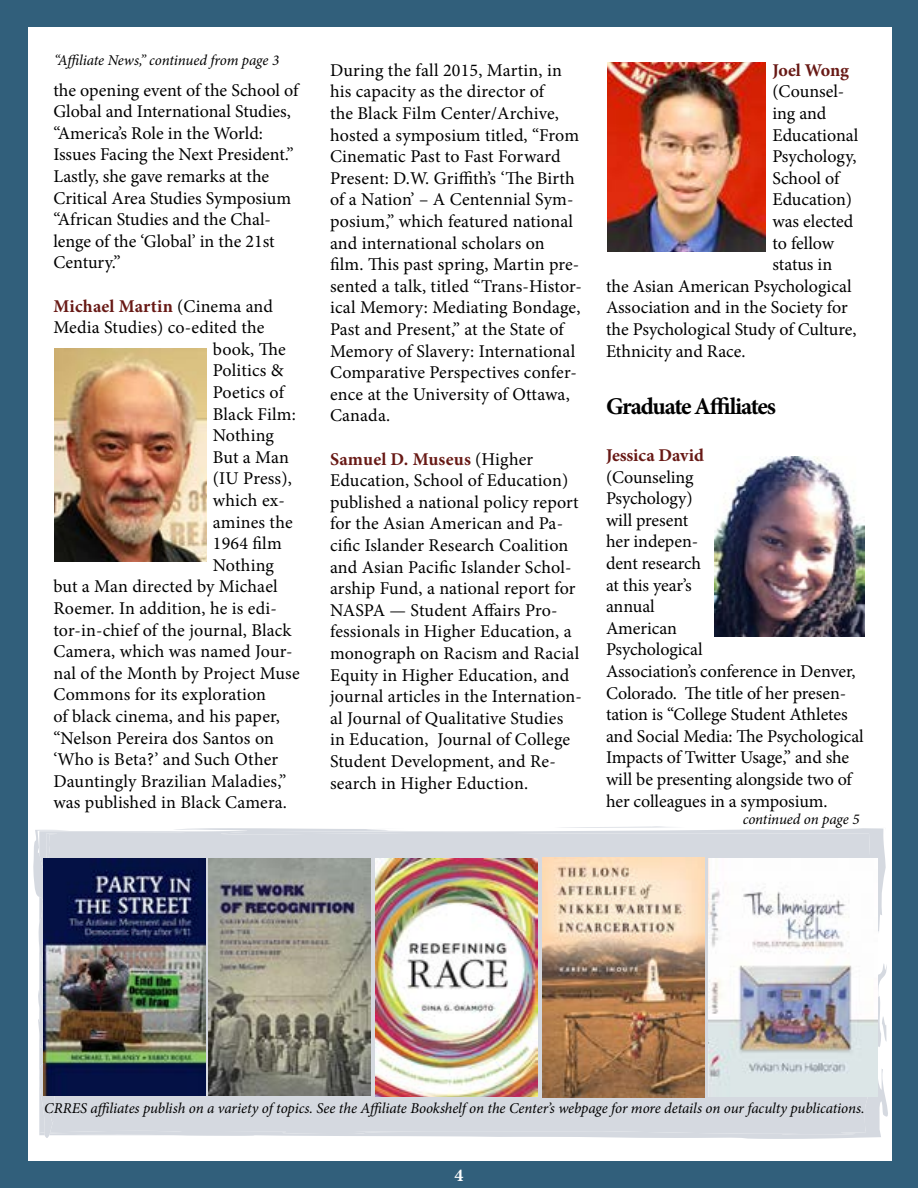
<style>
.page{position:relative;width:918px;height:1188px;background:#315f7b}
.page>*{position:absolute;margin:0;border:0;box-sizing:border-box;transform-origin:0 0}
.t1{font:700 24px "Minion Pro";letter-spacing:-.055em;color:#000}
.t2{font:18px/21.6px "Minion Pro";letter-spacing:.005em;color:#000}
.t3{font:700 18px "Minion Pro";color:#681915}
.t4{font:700 18px "Minion Pro";color:#fff}
.t5{font:italic 15px "Minion Pro";letter-spacing:-.01em;color:#000}
.s1{font-weight:400;color:#000}
.s2{font-weight:700;color:#681915}
</style>
<div class="page">
<div style="left:28px;top:27px;width:864px;height:1134px;background:#fff"></div>
<img style="left:54px;top:349px;width:152px;height:213px">
<img style="left:714px;top:457px;width:151px;height:179px">
<img style="left:608px;top:63px;width:158px;height:188px">
<svg style="left:70px;top:965px;width:818px;height:174px;background:#d5d9df"></svg>
<svg style="left:168px;top:828px;width:718px;height:137px;background:#d8dbe0"></svg>
<svg style="left:882px;top:1016px;width:4px;height:26px"></svg>
<svg style="left:89px;top:832px;width:98px;height:1px"></svg>
<svg style="left:561px;top:826px;width:112px;height:2px"></svg>
<svg style="left:33px;top:830px;width:37px;height:308px"></svg>
<img style="left:43px;top:858px;width:162px;height:237px">
<img style="left:375px;top:858px;width:162px;height:239px">
<img style="left:542px;top:858px;width:162px;height:239px">
<img style="left:208px;top:858px;width:162px;height:237px">
<img style="left:708px;top:859px;width:170px;height:238px">
<p class="t5" style="left:54px;top:50px;width:227px">“Affiliate News,” continued from page 3</p>
<p class="t2" style="left:53px;top:79px;width:247px">the opening event of the School of<br>Global and International Studies, “America’s Role in the World:<br>Issues Facing the Next President.”<br>Lastly, she gave remarks at the<br>Critical Area Studies Symposium “African Studies and the Chal&shy;lenge of the ‘Global’ in the 21st<br>Century.”</p>
<p class="t3" style="left:53px;top:293px;width:221px">Michael Martin <span class="s1">(Cinema and</span></p>
<p class="t2" style="left:53px;top:317px;width:213px">Media Studies) co-edited the</p>
<p class="t2" style="left:213px;top:338px;width:74px">book, The</p>
<p class="t2" style="left:213px;top:360px;width:72px">Politics &amp;</p>
<p class="t2" style="left:213px;top:382px;width:73px">Poetics of</p>
<p class="t2" style="left:213px;top:403px;width:85px">Black Film:</p>
<p class="t2" style="left:213px;top:425px;width:63px">Nothing</p>
<p class="t2" style="left:213px;top:446px;width:78px">But a Man</p>
<p class="t2" style="left:213px;top:468px;width:81px">(IU Press),</p>
<p class="t2" style="left:213px;top:490px;width:74px">which ex-</p>
<p class="t2" style="left:213px;top:511px;width:81px">amines the</p>
<p class="t2" style="left:213px;top:533px;width:70px">1964 film</p>
<p class="t2" style="left:213px;top:554px;width:63px">Nothing</p>
<p class="t2" style="left:53px;top:576px;width:226px">but a Man directed by Michael</p>
<p class="t2" style="left:53px;top:598px;width:225px">Roemer. In addition, he is edi-</p>
<p class="t2" style="left:53px;top:619px;width:240px">tor-in-chief of the journal, Black</p>
<p class="t2" style="left:53px;top:641px;width:241px">Camera, which was named Jour-</p>
<p class="t2" style="left:53px;top:662px;width:248px">nal of the Month by Project Muse</p>
<p class="t2" style="left:53px;top:684px;width:214px">Commons for its exploration</p>
<p class="t2" style="left:53px;top:706px;width:228px">of black cinema, and his paper,</p>
<p class="t2" style="left:53px;top:727px;width:222px">“Nelson Pereira dos Santos on</p>
<p class="t2" style="left:53px;top:749px;width:226px">‘Who is Beta?’ and Such Other</p>
<p class="t2" style="left:53px;top:770px;width:235px">Dauntingly Brazilian Maladies,”</p>
<p class="t2" style="left:53px;top:792px;width:235px">was published in Black Camera.</p>
<p class="t2" style="left:330px;top:59px;width:253px">During the fall 2015, Martin, in his capacity as the director of<br>the Black Film Center/Archive, hosted a symposium titled, “From<br>Cinematic Past to Fast Forward<br>Present: D.W. Griffith’s ‘The Birth of a Nation’ – A Centennial Sym&shy;posium,” which featured national and international scholars on film. This past spring, Martin pre&shy;sented a talk, titled “Trans-Histor&shy;ical Memory: Mediating Bondage,<br>Past and Present,” at the State of<br>Memory of Slavery: International<br>Comparative Perspectives confer&shy;ence at the University of Ottawa,<br>Canada.</p>
<p class="t2" style="left:330px;top:448px;width:253px"><span class="s2">Samuel D. Museus</span> (Higher<br>Education, School of Education) published a national policy report for the Asian American and Pa&shy;cific Islander Research Coalition and Asian Pacific Islander Schol&shy;arship Fund, a national report for<br>NASPA — Student Affairs Pro&shy;fessionals in Higher Education, a monograph on Racism and Racial<br>Equity in Higher Education, and journal articles in the Internation&shy;al Journal of Qualitative Studies in Education, Journal of College<br>Student Development, and Re&shy;search in Higher Eduction.</p>
<p class="t3" style="left:772px;top:57px;width:78px">Joel Wong</p>
<p class="t2" style="left:772px;top:81px;width:73px">(Counsel-</p>
<p class="t2" style="left:772px;top:102px;width:56px">ing and</p>
<p class="t2" style="left:772px;top:124px;width:88px">Educational</p>
<p class="t2" style="left:772px;top:146px;width:86px">Psychology,</p>
<p class="t2" style="left:772px;top:167px;width:69px">School of</p>
<p class="t2" style="left:772px;top:189px;width:81px">Education)</p>
<p class="t2" style="left:772px;top:210px;width:83px">was elected</p>
<p class="t2" style="left:772px;top:232px;width:63px">to fellow</p>
<p class="t2" style="left:772px;top:254px;width:61px">status in</p>
<p class="t2" style="left:606px;top:275px;width:247px">the Asian American Psychological</p>
<p class="t2" style="left:606px;top:297px;width:243px">Association and in the Society for</p>
<p class="t2" style="left:606px;top:318px;width:252px">the Psychological Study of Culture,</p>
<p class="t2" style="left:606px;top:340px;width:141px">Ethnicity and Race.</p>
<h1 class="t1" style="left:606px;top:390px;width:171px">Graduate Affiliates</h1>
<p class="t3" style="left:606px;top:442px;width:99px">Jessica David</p>
<p class="t2" style="left:606px;top:466px;width:259px">(Counseling<br>Psychology)<br>will present<br>her indepen-<br>dent research<br>at this year’s<br>annual<br>American<br>Psychological<br>Association’s conference in Denver,<br>Colorado. The title of her presen&shy;tation is “College Student Athletes and Social Media: The Psychological<br>Impacts of Twitter Usage,” and she will be presenting alongside two of her colleagues in a symposium.</p>
<p class="t5" style="left:743px;top:809px;width:118px">continued on page 5</p>
<p class="t5" style="left:44px;top:1098px;width:822px">CRRES affiliates publish on a variety of topics. See the Affiliate Bookshelf on the Center’s webpage for more details on our faculty publications.</p>
<p class="t4" style="left:454px;top:1163px;width:10px">4</p>
</div>
